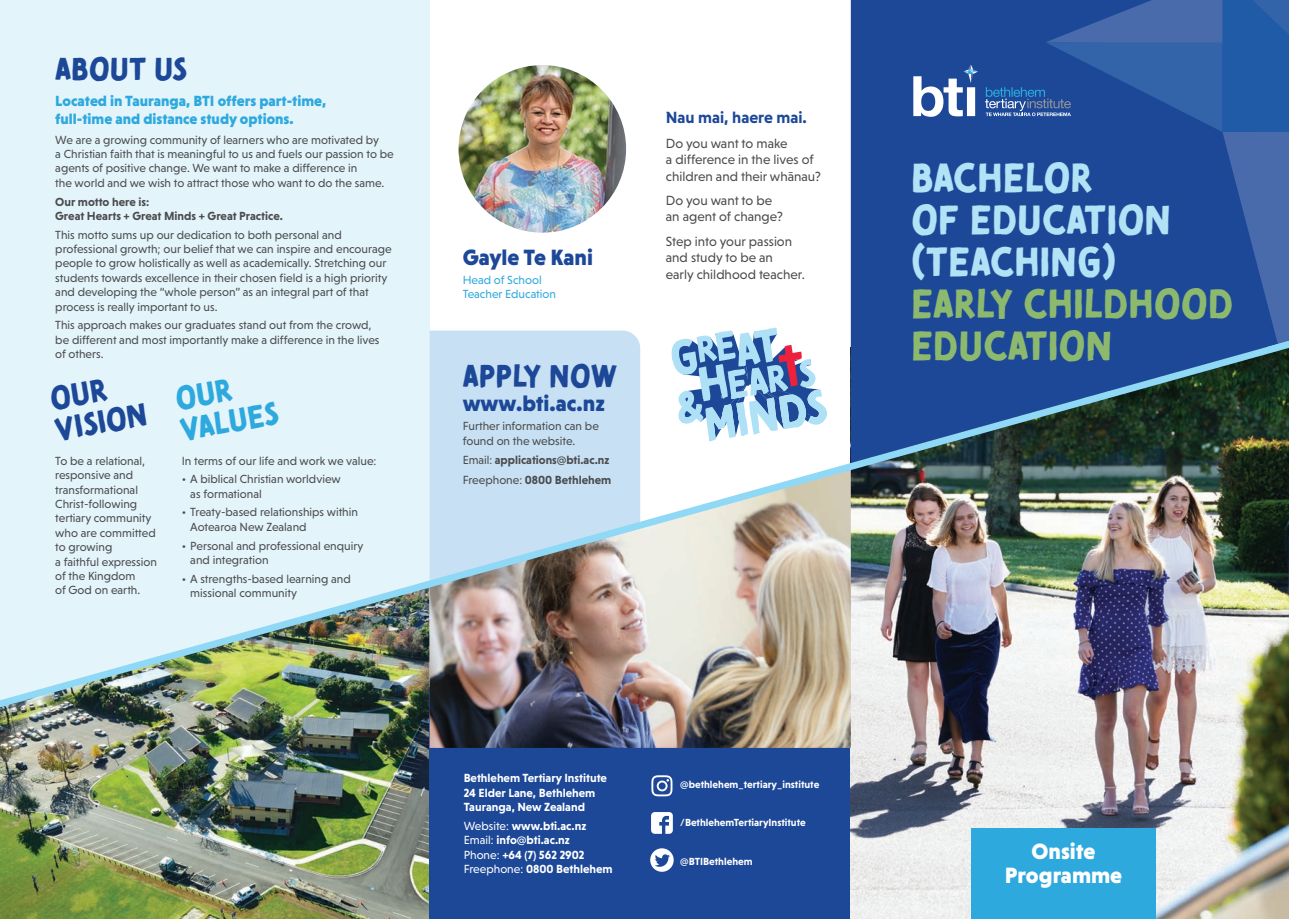
<style>
.page{position:relative;width:1289px;height:919px;background:#fff}
.page>*{position:absolute;margin:0;border:0;box-sizing:border-box;transform-origin:0 0}
.t1{font:40.5px/42px "Tomarik Brush";color:#b1e2f5}
.t2{font:40.5px/42px "Tomarik Brush";color:#8db96f}
.t3{font:31.5px/31.5px "Tomarik Brush";color:#1d4898}
.t4{font:31.5px "Tomarik Brush";color:#2ea9de}
.t5{font:900 22.5px "Niveau Grotesk";color:#1d4898}
.t6{font:900 22.5px/24px "Niveau Grotesk";color:#fff;text-align:center}
.t7{font:700 16.5px "Niveau Grotesk";color:#1d4898}
.t8{font:900 15px/18px "Niveau Grotesk";color:#2ea9de}
.t9{font:13.5px/16.2px "Niveau Grotesk";color:#4b4c4d}
.t10{font:12px/14.4px "Niveau Grotesk";color:#4b4c4d}
.t11{font:700 12px/14.4px "Niveau Grotesk";color:#fff}
.t12{font:700 12px/14.4px "Niveau Grotesk";color:#4b4c4d}
.t13{font:12px/14.4px "Niveau Grotesk";color:#2ea9de}
.t14{font:700 10.5px "Niveau Grotesk";color:#fff}
.s1{font-weight:400}
</style>
<div class="page">
<div style="left:0;top:0;width:429px;height:918px;background:#e3f4fb"></div>
<img style="left:0;top:707px;width:429px;height:211px">
<div style="left:429px;top:687px;width:421px;height:231px;background:#1d4898"></div>
<svg style="left:429px;top:330px;width:210px;height:11px;background:#cae2f3"></svg>
<img style="left:850px;top:707px;width:438px;height:211px">
<img style="left:429px;top:707px;width:421px;height:40px">
<div style="left:850px;top:0;width:135px;height:341px;background:#1d4898"></div>
<div style="left:971px;top:828px;width:184px;height:90px;background:#2ea9de"></div>
<svg style="left:913px;top:65px;width:65px;height:52px"></svg>
<svg style="left:985px;top:0;width:303px;height:341px;background:#25509d"></svg>
<img style="left:458px;top:65px;width:168px;height:168px;border-radius:84px">
<svg style="left:678px;top:327px;width:99px;height:14px"></svg>
<svg style="left:651px;top:775px;width:21px;height:21px"></svg>
<svg style="left:651px;top:812px;width:22px;height:21px"></svg>
<svg style="left:650px;top:848px;width:23px;height:23px"></svg>
<img style="left:0;top:341px;width:1288px;height:366px">
<h2 class="t3" style="left:55px;top:50px;width:133px">ABOUT US</h2>
<p class="t8" style="left:55px;top:92px;width:272px">Located in Tauranga, BTI offers part-time, full-time and distance study options.</p>
<p class="t10" style="left:55px;top:132px;width:340px">We are a growing community of learners who are motivated by<br>a Christian faith that is meaningful to us and fuels our passion to be agents of positive change. We want to make a difference in<br>the world and we wish to attract those who want to do the same.</p>
<p class="t12" style="left:55px;top:194px;width:229px">Our motto here is:<br>Great Hearts + Great Minds + Great Practice.</p>
<p class="t10" style="left:55px;top:227px;width:338px">This motto sums up our dedication to both personal and professional growth; our belief that we can inspire and encourage people to grow holistically as well as academically. Stretching our students towards excellence in their chosen field is a high priority and developing the “whole person” as an integral part of that process is really important to us.</p>
<p class="t10" style="left:55px;top:318px;width:326px">This approach makes our graduates stand out from the crowd, be different and most importantly make a difference in the lives of others.</p>
<h2 class="t3" style="left:47px;top:380px;width:182px;rotate:-10deg">OUR<br>VISION <sup>OUR</sup></h2>
<h2 class="t4" style="left:176px;top:401px;width:100px;rotate:-10deg">VALUES</h2>
<p class="t10" style="left:55px;top:453px;width:103px">To be a relational, responsive and transformational<br>Christ-following tertiary community who are committed to growing<br>a faithful expression of the Kingdom<br>of God on earth.</p>
<p class="t10" style="left:182px;top:453px;width:196px">In terms of our life and work we value:</p>
<p class="t10" style="left:190px;top:472px;width:152px;text-indent:-9px">• A biblical Christian worldview as formational</p>
<p class="t10" style="left:190px;top:505px;width:169px;text-indent:-9px">• Treaty-based relationships within<br>Aotearoa New Zealand</p>
<p class="t10" style="left:190px;top:538px;width:175px;text-indent:-9px">• Personal and professional enquiry and integration</p>
<p class="t10" style="left:190px;top:571px;width:162px;text-indent:-9px">• A strengths-based learning and missional community</p>
<h3 class="t5" style="left:462px;top:244px;width:132px">Gayle Te Kani</h3>
<p class="t13" style="left:462px;top:272px;width:95px">Head of School<br>Teacher Education</p>
<h2 class="t3" style="left:462px;top:357px;width:156px">APPLY NOW</h2>
<h3 class="t5" style="left:462px;top:390px;width:144px">www.bti.ac.nz</h3>
<p class="t10" style="left:462px;top:418px;width:138px">Further information can be found on the website.</p>
<p class="t12" style="left:462px;top:450px;width:150px;line-height:19.5px"><span class="s1">Email:</span> applications@bti.ac.nz<br><span class="s1">Freephone:</span> 0800 Bethlehem</p>
<h3 class="t7" style="left:666px;top:108px;width:142px">Nau mai, haere mai.</h3>
<p class="t9" style="left:666px;top:135px;width:157px">Do you want to make<br>a difference in the lives of children and their whānau?</p>
<p class="t9" style="left:666px;top:192px;width:118px">Do you want to be an agent of change?</p>
<p class="t9" style="left:666px;top:233px;width:141px">Step into your passion and study to be an<br>early childhood teacher.</p>
<p class="t11" style="left:463px;top:770px;width:145px">Bethlehem Tertiary Institute<br>24 Elder Lane, Bethlehem<br>Tauranga, New Zealand</p>
<p class="t11" style="left:463px;top:818px;width:150px"><span class="s1">Website:</span> www.bti.ac.nz<br><span class="s1">Email:</span> info@bti.ac.nz<br><span class="s1">Phone:</span> +64 (7) 562 2902<br><span class="s1">Freephone:</span> 0800 Bethlehem</p>
<p class="t14" style="left:680px;top:777px;width:140px">@bethlehem_tertiary_institute</p>
<p class="t14" style="left:680px;top:816px;width:127px">/BethlehemTertiaryInstitute</p>
<p class="t14" style="left:680px;top:854px;width:74px">@BTIBethlehem</p>
<h1 class="t1" style="left:911px;top:152px;width:261px">BACHELOR<br>OF EDUCATION (TEACHING)</h1>
<h1 class="t2" style="left:911px;top:278px;width:324px">EARLY CHILDHOOD<br>EDUCATION</h1>
<h3 class="t6" style="left:1004px;top:839px;width:119px">Onsite<br>Programme</h3>
</div>
